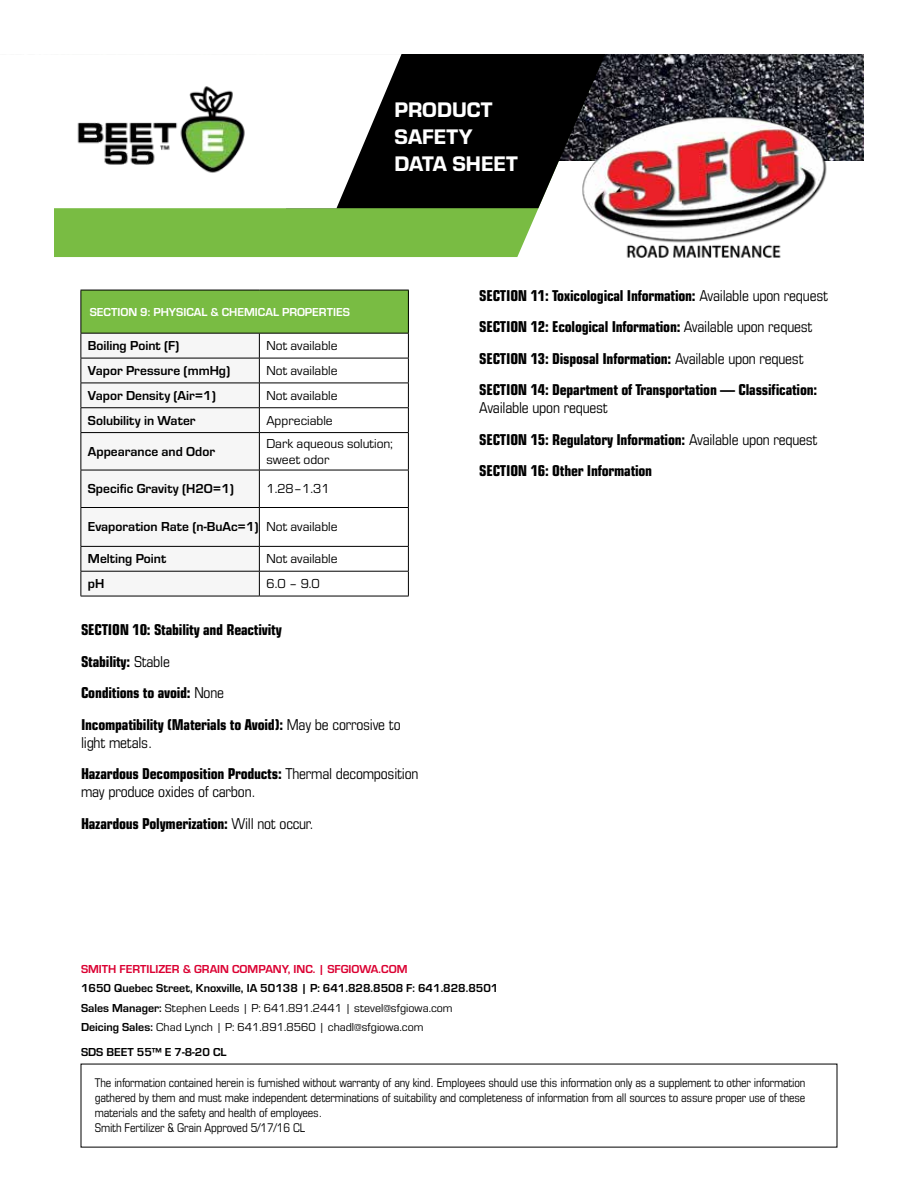
<style>
.page{position:relative;width:918px;height:1188px;background:#fff}
.page>*{position:absolute;margin:0;border:0;box-sizing:border-box;transform-origin:0 0}
.t1{font:21.9px/27px "Eurostile Hea";color:#fff}
.t2{font:700 condensed 15px/31.5px "Eurostile LT Std";letter-spacing:-.015em;color:#000}
.t3{font:condensed 15px/31.5px "Eurostile LT Std";letter-spacing:-.015em;color:#000}
.t4{font:700 13.5px "Eurostile";color:#000}
.t5{font:13.5px/16.2px "Eurostile";color:#000}
.t6{font:condensed 12px/15px "Eurostile LT Std";letter-spacing:-.015em;color:#000}
.t7{font:700 12px/19.5px "Eurostile";color:#000}
.t8{font:700 12px "Eurostile";color:#db0032}
.t9{font:700 12px "Eurostile";color:#fff}
.s1{font-weight:400}
.s2{font-weight:700}
</style>
<div class="page">
<div style="left:54px;top:208px;width:485px;height:49px;background:#79bc43"></div>
<img style="left:605px;top:54px;width:259px;height:106px">
<svg style="left:402px;top:54px;width:203px;height:154px;background:#0e0e0e"></svg>
<svg style="left:336px;top:54px;width:66px;height:154px"></svg>
<img style="left:578px;top:117px;width:250px;height:140px">
<div style="left:81px;top:290px;width:327px;height:43px;background:#79bc43"></div>
<div style="left:82px;top:334px;width:177px;height:262px;background:#f6f6f6"></div>
<hr style="left:81px;top:383px;width:178px;height:1px;background:#000">
<hr style="left:81px;top:407px;width:178px;height:1px;background:#000">
<hr style="left:81px;top:432px;width:178px;height:1px;background:#000">
<hr style="left:81px;top:470px;width:178px;height:1px;background:#000">
<hr style="left:81px;top:507px;width:178px;height:1px;background:#000">
<hr style="left:259px;top:596px;width:150px;height:1px;background:#000">
<hr style="left:81px;top:358px;width:178px;height:1px;background:#000">
<svg style="left:81px;top:334px;width:1px;height:98px"></svg>
<hr style="left:81px;top:433px;width:1px;height:37px;background:#000">
<hr style="left:81px;top:470px;width:1px;height:37px;background:#000">
<hr style="left:81px;top:508px;width:1px;height:38px;background:#000">
<hr style="left:81px;top:546px;width:178px;height:1px;background:#000">
<hr style="left:81px;top:571px;width:178px;height:1px;background:#000">
<svg style="left:81px;top:547px;width:1px;height:49px"></svg>
<svg style="left:259px;top:334px;width:150px;height:262px"></svg>
<hr style="left:81px;top:596px;width:178px;height:1px;background:#000">
<hr style="left:81px;top:290px;width:178px;height:1px;background:#000">
<hr style="left:81px;top:290px;width:1px;height:43px;background:#000">
<hr style="left:259px;top:290px;width:150px;height:1px;background:#000">
<hr style="left:408px;top:290px;width:1px;height:43px;background:#000">
<hr style="left:81px;top:333px;width:178px;height:1px;background:#000">
<hr style="left:259px;top:333px;width:150px;height:1px;background:#000">
<img style="left:77px;top:86px;width:168px;height:87px">
<h1 class="t1" style="left:394px;top:95px;width:125px">PRODUCT<br>SAFETY<br>DATA SHEET</h1>
<p class="t9" style="left:90px;top:303px;width:262px">SECTION 9: PHYSICAL &amp; CHEMICAL PROPERTIES</p>
<p class="t4" style="left:88px;top:336px;width:93px">Boiling Point (F)</p>
<p class="t5" style="left:266px;top:337px;width:73px">Not available</p>
<p class="t4" style="left:88px;top:361px;width:144px">Vapor Pressure (mmHg)</p>
<p class="t5" style="left:266px;top:362px;width:73px">Not available</p>
<p class="t4" style="left:88px;top:386px;width:130px">Vapor Density (Air=1)</p>
<p class="t5" style="left:266px;top:387px;width:73px">Not available</p>
<p class="t4" style="left:88px;top:410px;width:109px">Solubility in Water</p>
<p class="t5" style="left:266px;top:411px;width:68px">Appreciable</p>
<p class="t4" style="left:88px;top:442px;width:129px">Appearance and Odor</p>
<p class="t5" style="left:266px;top:434px;width:128px">Dark aqueous solution; sweet odor</p>
<p class="t4" style="left:88px;top:479px;width:148px">Specific Gravity (H2O=1)</p>
<p class="t5" style="left:266px;top:480px;width:65px">1.28–1.31</p>
<p class="t4" style="left:88px;top:517px;width:251px">Evaporation Rate (n-BuAc=1) <span class="s1">Not available</span></p>
<p class="t4" style="left:88px;top:549px;width:80px">Melting Point</p>
<p class="t5" style="left:266px;top:550px;width:73px">Not available</p>
<p class="t4" style="left:88px;top:574px;width:18px">pH</p>
<p class="t5" style="left:266px;top:575px;width:55px">6.0 – 9.0</p>
<p class="t2" style="left:81px;top:614px;width:321px">SECTION 10: Stability and Reactivity<br>Stability: <span class="s1">Stable<br></span>Conditions to avoid: <span class="s1">None<br></span>Incompatibility (Materials to Avoid): <span class="s1">May be corrosive to</span></p>
<p class="t3" style="left:81px;top:727px;width:339px">light metals.<br><span class="s2">Hazardous Decomposition Products:</span> Thermal decomposition</p>
<p class="t3" style="left:81px;top:776px;width:234px">may produce oxides of carbon.<br><span class="s2">Hazardous Polymerization:</span> Will not occur.</p>
<p class="t2" style="left:479px;top:280px;width:350px">SECTION 11: Toxicological Information: <span class="s1">Available upon request </span>SECTION 12: Ecological Information: <span class="s1">Available upon request </span>SECTION 13: Disposal Information: <span class="s1">Available upon request </span>SECTION 14: Department of Transportation — Classification:</p>
<p class="t2" style="left:479px;top:392px;width:340px"><span class="s1">Available upon request<br></span>SECTION 15: Regulatory Information: <span class="s1">Available upon request<br></span>SECTION 16: Other Information</p>
<p class="t8" style="left:81px;top:960px;width:328px">SMITH FERTILIZER &amp; GRAIN COMPANY, INC. | SFGIOWA.COM</p>
<p class="t7" style="left:81px;top:978px;width:419px">1650 Quebec Street, Knoxville, IA 50138 | P: 641.828.8508 F: 641.828.8501<br>Sales Manager: <span class="s1">Stephen Leeds | P: 641.891.2441 | stevel@sfgiowa.com<br></span>Deicing Sales: <span class="s1">Chad Lynch | P: 641.891.8560 | chadl@sfgiowa.com</span></p>
<p class="t7" style="left:81px;top:1042px;width:147px">SDS BEET 55™ E 7-8-20 CL</p>
<p class="t6" style="left:95px;top:1075px;width:712px">The information contained herein is furnished without warranty of any kind. Employees should use this information only as a supplement to other information gathered by them and must make independent determinations of suitability and completeness of information from all sources to assure proper use of these materials and the safety and health of employees.<br>Smith Fertilizer &amp; Grain Approved 5/17/16 CL</p>
</div>
